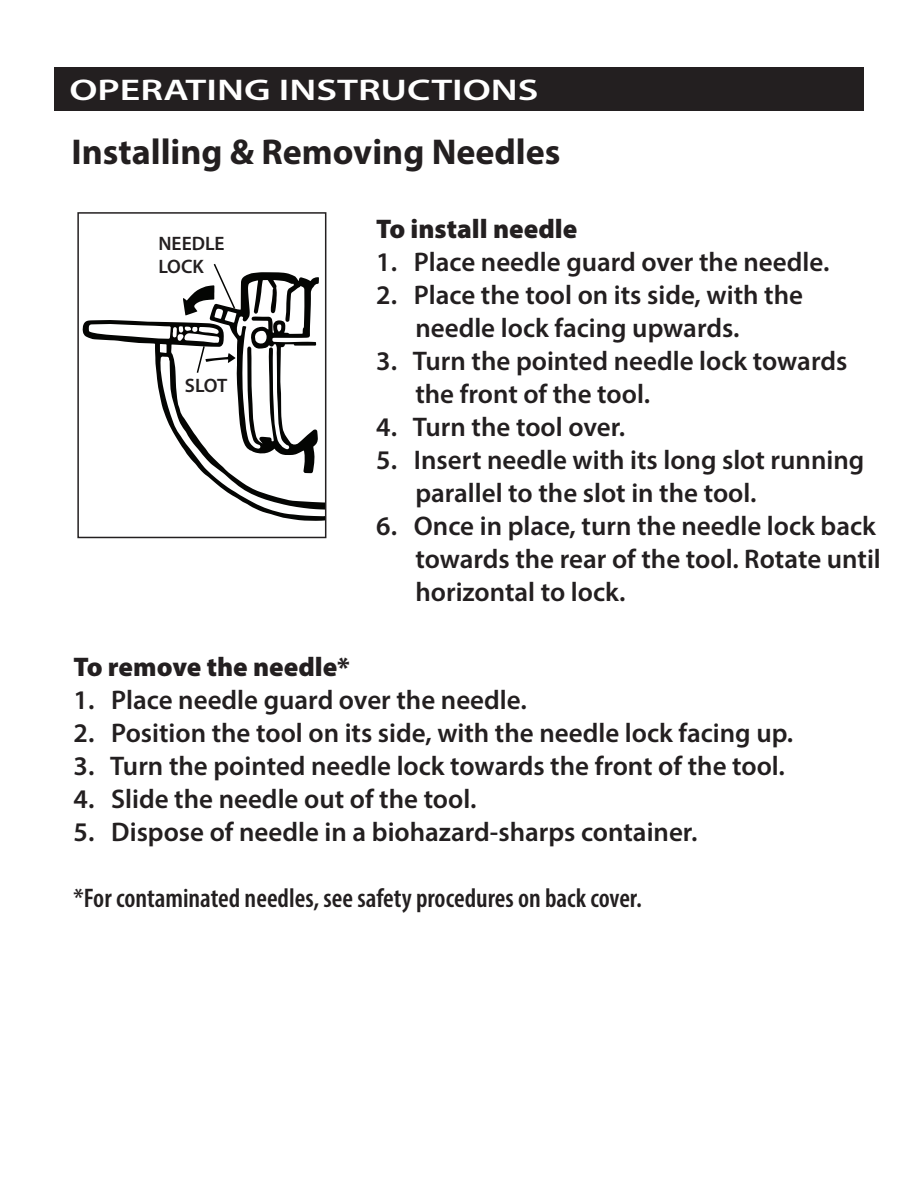
<style>
.page{position:relative;width:918px;height:1188px;background:#fff}
.page>*{position:absolute;margin:0;border:0;box-sizing:border-box;transform-origin:0 0}
.t1{font:700 36px "Myriad Pro";color:#231f20}
.t2{font:600 30px "Myriad Pro";color:#fff;scale:1.33 1}
.t3{font:600 27px/33px "Myriad Pro";color:#231f20}
.t4{font:600 condensed 27px "Myriad Pro";color:#231f20}
.t5{font:900 27px "Myriad Pro";color:#231f20}
.t6{font:600 19.5px/23.4px "Myriad Pro";color:#231f20}
</style>
<div class="page">
<svg style="left:83px;top:320px;width:240px;height:201px"></svg>
<svg style="left:183px;top:264px;width:136px;height:209px"></svg>
<div style="left:77px;top:212px;width:249px;height:326px;border:2px solid #231f20"></div>
<div style="left:54px;top:68px;width:810px;height:43px;background:#231f20"></div>
<p class="t2" style="left:69px;top:71px;width:354px">OPERATING INSTRUCTIONS</p>
<h1 class="t1" style="left:71px;top:128px;width:490px">Installing &amp; Removing Needles</h1>
<p class="t6" style="left:158px;top:231px;width:68px">NEEDLE<br>LOCK</p>
<p class="t6" style="left:185px;top:374px;width:44px">SLOT</p>
<p class="t5" style="left:376px;top:211px;width:203px">To install needle</p>
<p class="t3" style="left:376px;top:244px;width:455px">1. Place needle guard over the needle.</p>
<p class="t3" style="left:415px;top:277px;width:389px;text-indent:-39px">2. Place the tool on its side, with the needle lock facing upwards.</p>
<p class="t3" style="left:415px;top:343px;width:433px;text-indent:-39px">3. Turn the pointed needle lock towards the front of the tool.</p>
<p class="t3" style="left:376px;top:409px;width:250px">4. Turn the tool over.</p>
<p class="t3" style="left:415px;top:442px;width:450px;text-indent:-39px">5. Insert needle with its long slot running parallel to the slot in the tool.</p>
<p class="t3" style="left:415px;top:508px;width:467px;text-indent:-39px">6. Once in place, turn the needle lock back towards the rear of the tool. Rotate until horizontal to lock.</p>
<p class="t5" style="left:74px;top:649px;width:278px">To remove the needle*</p>
<p class="t3" style="left:74px;top:683px;width:455px">1. Place needle guard over the needle.</p>
<p class="t3" style="left:74px;top:716px;width:721px">2. Position the tool on its side, with the needle lock facing up.</p>
<p class="t3" style="left:74px;top:749px;width:713px">3. Turn the pointed needle lock towards the front of the tool.</p>
<p class="t3" style="left:74px;top:782px;width:404px">4. Slide the needle out of the tool.</p>
<p class="t3" style="left:74px;top:815px;width:625px">5. Dispose of needle in a biohazard-sharps container.</p>
<p class="t4" style="left:74px;top:882px;width:570px">*For contaminated needles, see safety procedures on back cover.</p>
</div>
